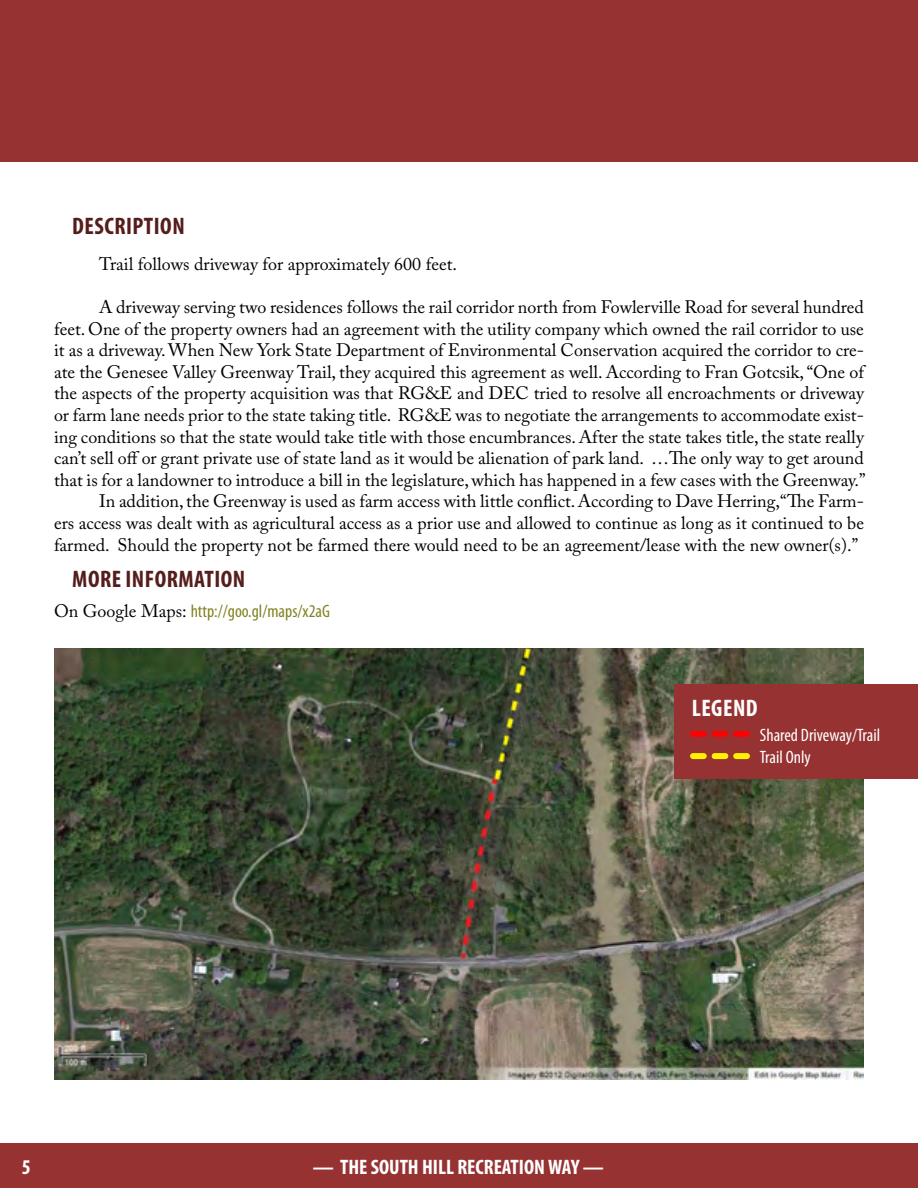
<style>
.page{position:relative;width:918px;height:1188px;background:#fff}
.page>*{position:absolute;margin:0;border:0;box-sizing:border-box;transform-origin:0 0}
.t1{font:700 condensed 24px "Myriad Pro";letter-spacing:.02em;color:#561d1d}
.t2{font:700 condensed 24px "Myriad Pro";letter-spacing:.02em;color:#fff}
.t3{font:700 condensed 21px "Myriad Pro";color:#fff}
.t4{font:18px "Adobe Caslon Pro";color:#000}
.t5{font:condensed 18px "Myriad Pro";color:#828223}
.t6{font:condensed 18px "Myriad Pro";color:#fff}
.s1{font-family:"Adobe Caslon Pro";font-stretch:normal;color:#000}
</style>
<div class="page">
<div style="left:0;top:0;width:918px;height:162px;background:#963232"></div>
<div style="left:0;top:1144px;width:917px;height:44px;background:#963232"></div>
<img style="left:54px;top:649px;width:810px;height:431px">
<div style="left:674px;top:684px;width:244px;height:94px;background:#963232"></div>
<svg style="left:693px;top:753px;width:54px;height:6px"></svg>
<svg style="left:693px;top:731px;width:54px;height:6px"></svg>
<h1 class="t1" style="left:72px;top:211px;width:23px">DESCRI</h1>
<h1 class="t1" style="left:133px;top:211px;width:23px">PTION</h1>
<p class="t4" style="left:99px;top:253px;width:360px">Trail follows driveway for approximately 600 feet.</p>
<p class="t4" style="left:99px;top:296px;width:766px">A driveway serving two residences follows the rail corridor north from Fowlerville Road for several hundred</p>
<p class="t4" style="left:54px;top:318px;width:811px">feet. One of the property owners had an agreement with the utility company which owned the rail corridor to use</p>
<p class="t4" style="left:54px;top:339px;width:811px">it as a driveway. When New York State Department of Environmental Conservation acquired the corridor to cre-</p>
<p class="t4" style="left:54px;top:361px;width:812px">ate the Genesee Valley Greenway Trail, they acquired this agreement as well. According to Fran Gotcsik, “One of</p>
<p class="t4" style="left:54px;top:383px;width:812px">the aspects of the property acquisition was that RG&amp;E and DEC tried to resolve all encroachments or driveway</p>
<p class="t4" style="left:54px;top:404px;width:811px">or farm lane needs prior to the state taking title. RG&amp;E was to negotiate the arrangements to accommodate exist-</p>
<p class="t4" style="left:54px;top:426px;width:811px">ing conditions so that the state would take title with those encumbrances. After the state takes title, the state really</p>
<p class="t4" style="left:54px;top:447px;width:811px">can’t sell off or grant private use of state land as it would be alienation of park land. …The only way to get around</p>
<p class="t4" style="left:54px;top:469px;width:813px">that is for a landowner to introduce a bill in the legislature, which has happened in a few cases with the Greenway.”</p>
<p class="t4" style="left:99px;top:491px;width:767px">In addition, the Greenway is used as farm access with little conflict. According to Dave Herring,“The Farm-</p>
<p class="t4" style="left:54px;top:512px;width:812px">ers access was dealt with as agricultural access as a prior use and allowed to continue as long as it continued to be</p>
<p class="t4" style="left:54px;top:534px;width:806px">farmed. Should the property not be farmed there would need to be an agreement/lease with the new owner(s).”</p>
<h1 class="t1" style="left:72px;top:564px;width:95px">MORE INFORMATION</h1>
<p class="t5" style="left:54px;top:600px;width:278px"><span class="s1">On Google Maps:</span> http://goo.gl/maps/x2aG</p>
<h1 class="t2" style="left:692px;top:693px;width:67px">LEGEND</h1>
<p class="t6" style="left:760px;top:724px;width:122px">Shared Driveway/Trail</p>
<p class="t6" style="left:760px;top:746px;width:52px">Trail Only</p>
<p class="t3" style="left:22px;top:1154px;width:10px">5</p>
<p class="t3" style="left:313px;top:1154px;width:293px">— THE SOUTH HILL RECREATION WAY —</p>
</div>
